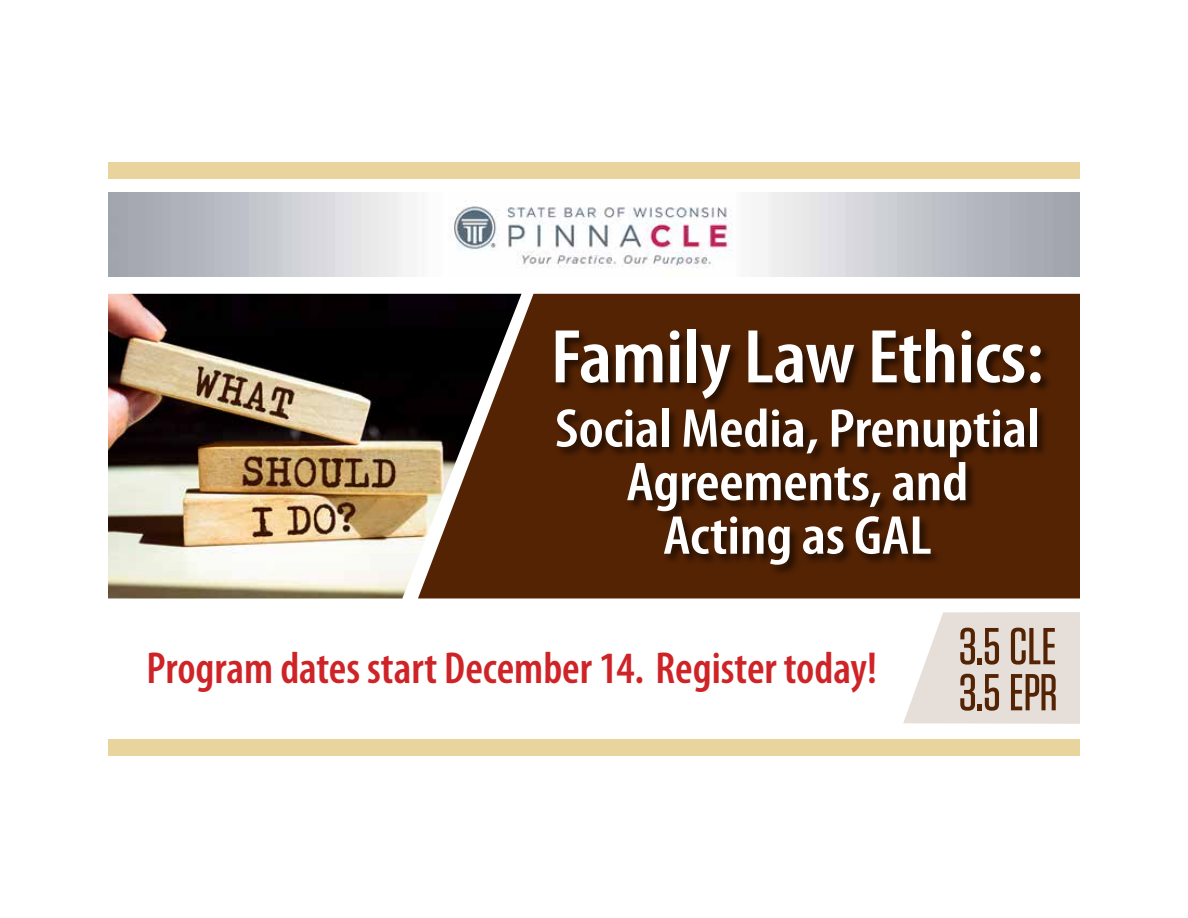
<style>
.page{position:relative;width:1188px;height:918px;background:#fff}
.page>*{position:absolute;margin:0;border:0;box-sizing:border-box;transform-origin:0 0}
.t1{font:600 condensed 76.95px "Myriad Pro";letter-spacing:-.005em;color:#fff;scale:1.09 1}
.t2{font:600 condensed 55.2px/53.6px "Myriad Pro";letter-spacing:-.005em;color:#fff;text-align:center;scale:1.12 1}
.t3{font:500 51.9px/46px "Tungsten";color:#542304}
.t4{font:600 condensed 45px "Myriad Pro";color:#cf2427}
</style>
<div class="page">
<svg style="left:903px;top:612px;width:177px;height:112px;background:#e8e1dd"></svg>
<div style="left:522px;top:294px;width:558px;height:304px;background:#542304"></div>
<div style="left:94px;top:162px;width:999px;height:17px;background:#e8d49c"></div>
<img style="left:108px;top:192px;width:972px;height:85px">
<div style="left:94px;top:739px;width:999px;height:17px;background:#e8d49c"></div>
<div style="left:554px;top:328px;width:498px;height:249px;background:#000;opacity:.6"></div>
<img style="left:108px;top:294px;width:414px;height:304px">
<div style="left:0;top:0;width:108px;height:918px;background:#fff"></div>
<div style="left:1080px;top:0;width:108px;height:918px;background:#fff"></div>
<h1 class="t1" style="left:551px;top:309px;width:454px">Family Law Ethics:</h1>
<p class="t2" style="left:555px;top:401px;width:434px">Social Media, Prenuptial<br>Agreements, and<br>Acting as GAL</p>
<p class="t4" style="left:147px;top:640px;width:732px">Program dates start December 14. Register today!</p>
<p class="t3" style="left:959px;top:623px;width:100px">3.5 CLE<br>3.5 EPR</p>
</div>
